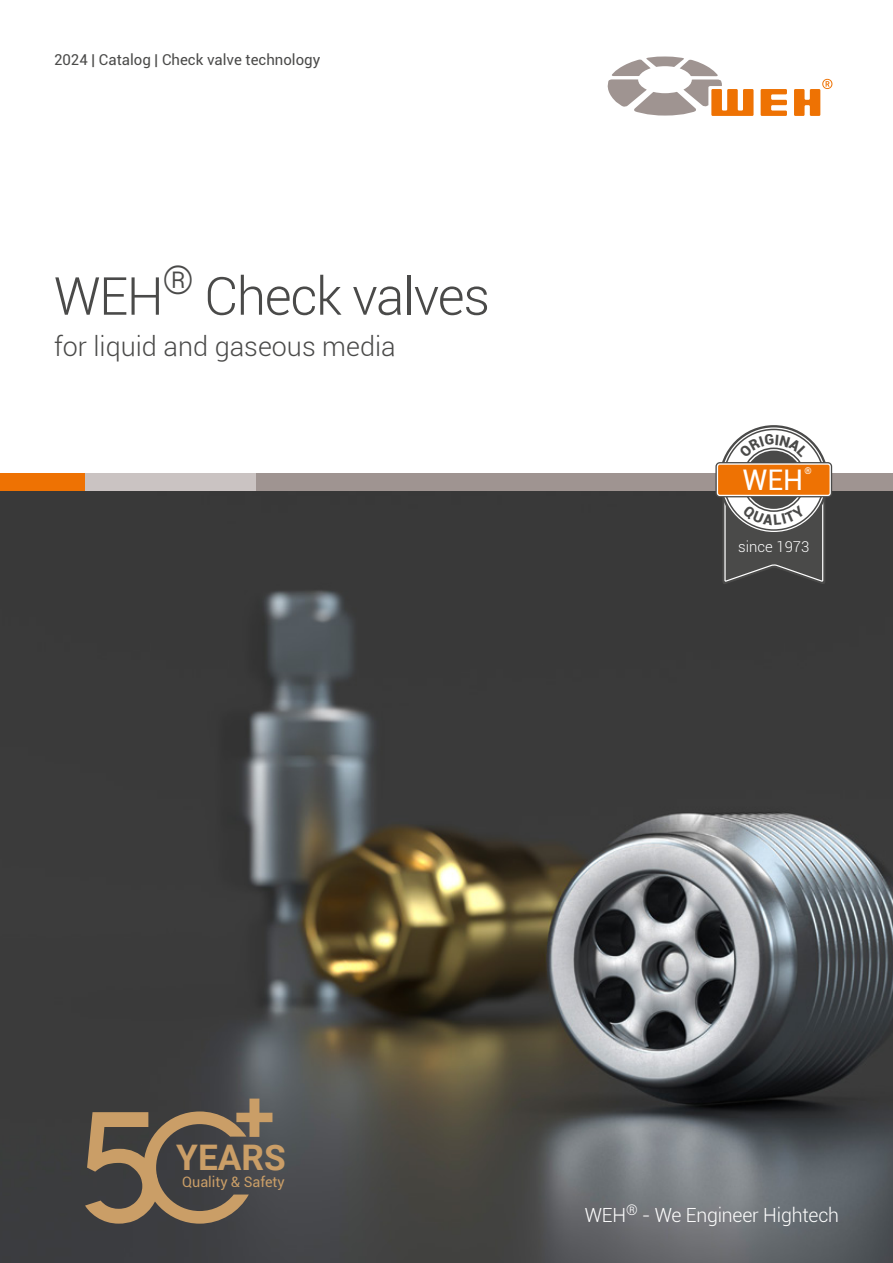
<style>
.page{position:relative;width:893px;height:1263px;background:#fff}
.page>*{position:absolute;margin:0;border:0;box-sizing:border-box;transform-origin:0 0}
.t1{font:300 52.5px "Roboto";letter-spacing:-.025em;color:#4a4a49}
.t2{font:700 35.25px "Roboto";color:#ca9e67}
.t3{font:28.5px "Roboto";color:#fff}
.t4{font:300 27px "Roboto";color:#4a4a49}
.t5{font:300 19.5px "Roboto";letter-spacing:-.01em;color:#fff}
.t6{font:15px "Roboto";color:#4a4a49}
.t7{font:300 14.85px "Roboto";color:#fff}
.t8{font:14.4px "Roboto";color:#ca9e67}
.t9{font:9.3px "Roboto";color:#fff}
</style>
<div class="page">
<img style="left:0;top:490px;width:893px;height:773px">
<svg style="left:607px;top:56px;width:146px;height:60px"></svg>
<svg style="left:761px;top:89px;width:26px;height:27px"></svg>
<svg style="left:794px;top:79px;width:38px;height:37px"></svg>
<div style="left:255px;top:473px;width:638px;height:17px;background:#9f9491"></div>
<div style="left:85px;top:473px;width:170px;height:17px;background:#cac3c2"></div>
<div style="left:0;top:473px;width:85px;height:17px;background:#ee7203"></div>
<div style="left:745px;top:451px;width:58px;height:58px;background:#4a4a49;border-radius:50%"></div>
<svg style="left:715px;top:462px;width:117px;height:35px"></svg>
<svg style="left:717px;top:463px;width:114px;height:33px"></svg>
<div style="left:718px;top:465px;width:111px;height:30px;background:#ee7203;border-radius:2px"></div>
<svg style="left:85px;top:1098px;width:187px;height:126px;background:#685c4d"></svg>
<svg style="left:739px;top:434px;width:70px;height:24px"></svg>
<svg style="left:722px;top:494px;width:103px;height:91px"></svg>
<p class="t6" style="left:54px;top:49px;width:268px">2024 | Catalog | Check valve technology</p>
<h1 class="t1" style="left:54px;top:260px;width:438px">WEH<sup>®</sup> Check valves</h1>
<h3 class="t4" style="left:54px;top:328px;width:343px">for liquid and gaseous media</h3>
<h3 class="t3" style="left:743px;top:460px;width:62px">WEH</h3>
<p class="t9" style="left:804px;top:464px;width:9px">®</p>
<p class="t7" style="left:738px;top:537px;width:73px">since 1973</p>
<h2 class="t2" style="left:176px;top:1133px;width:111px">YEARS</h2>
<p class="t8" style="left:182px;top:1172px;width:104px">Quality &amp; Safety</p>
<h3 class="t5" style="left:585px;top:1202px;width:256px">WEH<sup>®</sup> - We Engineer Hightech</h3>
</div>
